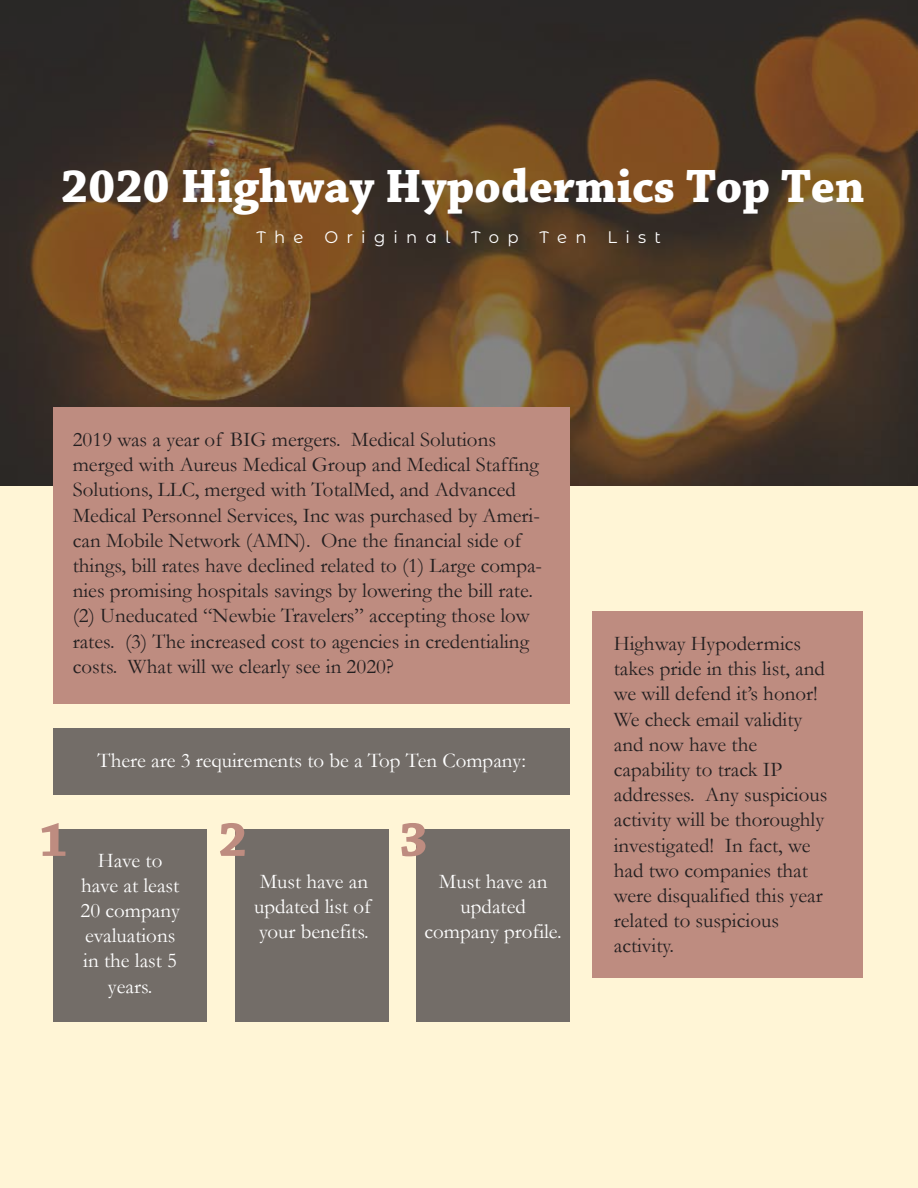
<style>
.page{position:relative;width:918px;height:1188px;background:#fff}
.page>*{position:absolute;margin:0;border:0;box-sizing:border-box;transform-origin:0 0}
.t1{font:700 51px "Chaparral Pro";color:#be8c80}
.t2{font:700 49.2px "Chaparral Pro";color:#fff}
.t3{font:21px/25.2px "Garamond";color:#231f20}
.t4{font:21px/25.2px "Garamond";color:#fff;text-align:center}
.t5{font:16.8px "Montserrat Alternates";letter-spacing:.5em;color:#fff}
</style>
<div class="page">
<svg style="left:0;top:0;width:918px;height:486px;background:#56412b"></svg>
<div style="left:0;top:486px;width:918px;height:702px;background:#fff5d6"></div>
<div style="left:53px;top:728px;width:517px;height:67px;background:#736d68"></div>
<div style="left:53px;top:407px;width:517px;height:297px;background:#be8c80"></div>
<div style="left:592px;top:611px;width:270px;height:367px;background:#be8c80"></div>
<div style="left:53px;top:829px;width:154px;height:193px;background:#736d68"></div>
<div style="left:416px;top:829px;width:154px;height:193px;background:#736d68"></div>
<div style="left:236px;top:829px;width:153px;height:193px;background:#736d68"></div>
<h2 class="t2" style="left:61px;top:157px;width:805px">2020 Highway Hypodermics Top Ten</h2>
<p class="t5" style="left:256px;top:226px;width:406px">The Original Top Ten List</p>
<p class="t3" style="left:73px;top:426px;width:471px">2019 was a year of BIG mergers. Medical Solutions merged with Aureus Medical Group and Medical Staffing Solutions, LLC, merged with TotalMed, and Advanced Medical Personnel Services, Inc was purchased by Ameri&shy;can Mobile Network (AMN). One the financial side of things, bill rates have declined related to (1) Large compa&shy;nies promising hospitals savings by lowering the bill rate. (2) Uneducated “Newbie Travelers” accepting those low rates. (3) The increased cost to agencies in credentialing costs. What will we clearly see in 2020?</p>
<p class="t4" style="left:97px;top:747px;width:430px">There are 3 requirements to be a Top Ten Company:</p>
<h1 class="t1" style="left:39px;top:810px;width:30px">1</h1>
<h1 class="t1" style="left:218px;top:810px;width:30px">2</h1>
<h1 class="t1" style="left:399px;top:810px;width:30px">3</h1>
<p class="t4" style="left:81px;top:847px;width:101px">Have to have at least<br>20 company evaluations in the last 5 years.</p>
<p class="t4" style="left:254px;top:868px;width:118px;text-align:left">Must have an updated list of your benefits.</p>
<p class="t4" style="left:425px;top:868px;width:139px">Must have an updated company profile.</p>
<p class="t3" style="left:614px;top:630px;width:215px">Highway Hypodermics takes pride in this list, and we will defend it’s honor!<br>We check email validity and now have the capability to track IP addresses. Any suspicious activity will be thoroughly investigated! In fact, we had two companies that were disqualified this year related to suspicious activity.</p>
</div>
